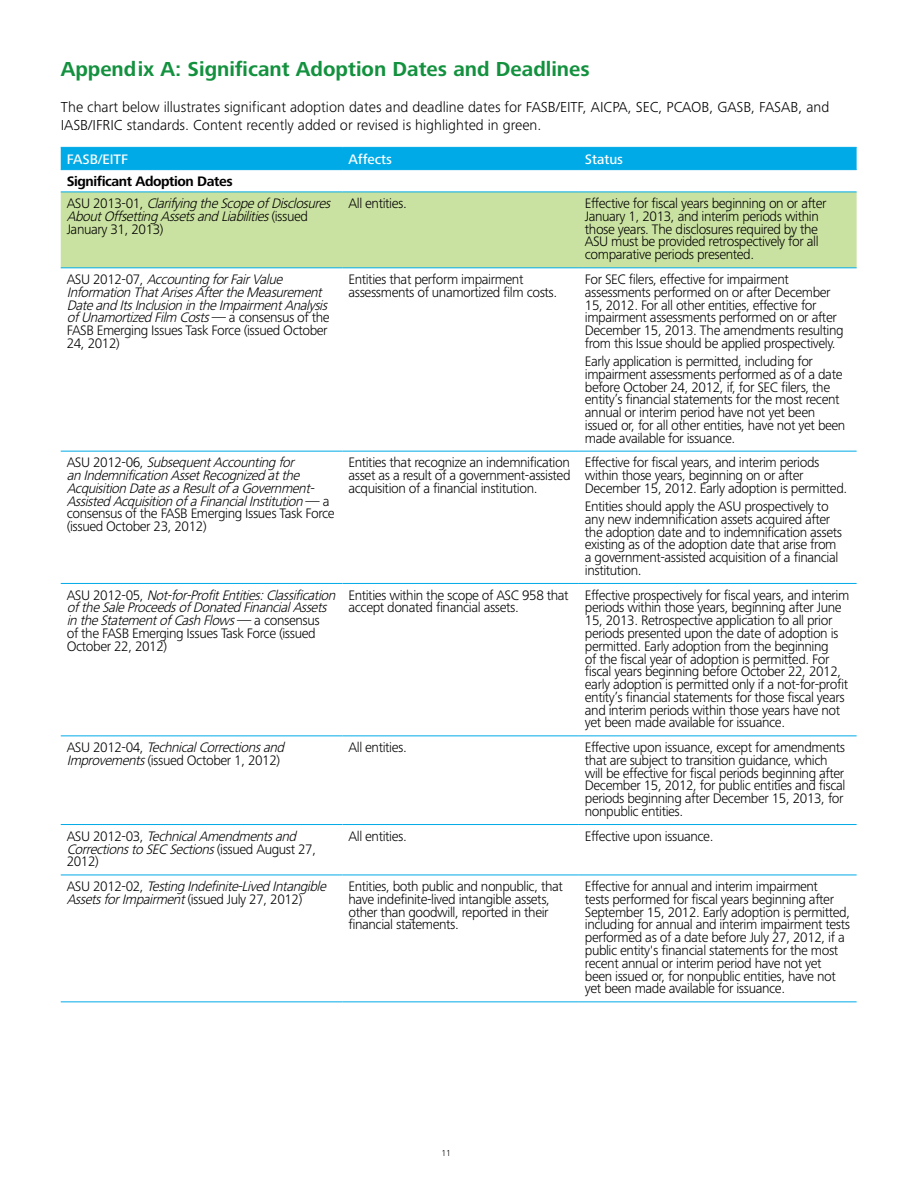
<style>
.page{position:relative;width:918px;height:1188px;background:#fff}
.page>*{position:absolute;margin:0;border:0;box-sizing:border-box;transform-origin:0 0}
.t1{font:700 21px "Frutiger Next Pro";color:#13913e}
.t2{font:300 15px/18px "Frutiger Next Pro";color:#000}
.t3{font:300 14.25px/12.8px "Frutiger Next Pro";letter-spacing:-.03em;color:#000}
.t4{font:italic 300 14.25px/12.8px "Frutiger Next Pro";color:#000}
.t5{font:500 14.25px "Frutiger Next Pro";color:#fff}
.t6{font:300 9px "Frutiger Next Pro";color:#000}
.s1{font-weight:700;font-style:normal}
.s2{font-style:normal}
</style>
<div class="page">
<div style="left:61px;top:148px;width:796px;height:21px;background:#00aae7"></div>
<div style="left:61px;top:193px;width:796px;height:74px;background:#cae2a1"></div>
<hr style="left:61px;top:147px;width:281px;height:1px;background:#00aae7">
<hr style="left:342px;top:147px;width:237px;height:1px;background:#00aae7">
<hr style="left:579px;top:147px;width:278px;height:1px;background:#00aae7">
<hr style="left:61px;top:169px;width:281px;height:1px;background:#00aae7">
<hr style="left:342px;top:169px;width:237px;height:1px;background:#00aae7">
<hr style="left:579px;top:169px;width:278px;height:1px;background:#00aae7">
<hr style="left:61px;top:192px;width:281px;height:1px;background:#00aae7">
<hr style="left:342px;top:192px;width:237px;height:1px;background:#00aae7">
<hr style="left:579px;top:192px;width:278px;height:1px;background:#00aae7">
<hr style="left:61px;top:267px;width:281px;height:1px;background:#00aae7">
<hr style="left:342px;top:267px;width:237px;height:1px;background:#00aae7">
<hr style="left:579px;top:267px;width:278px;height:1px;background:#00aae7">
<hr style="left:61px;top:451px;width:281px;height:1px;background:#00aae7">
<hr style="left:342px;top:451px;width:237px;height:1px;background:#00aae7">
<hr style="left:579px;top:451px;width:278px;height:1px;background:#00aae7">
<hr style="left:61px;top:583px;width:281px;height:1px;background:#00aae7">
<hr style="left:342px;top:583px;width:237px;height:1px;background:#00aae7">
<hr style="left:579px;top:583px;width:278px;height:1px;background:#00aae7">
<hr style="left:61px;top:735px;width:281px;height:1px;background:#00aae7">
<hr style="left:342px;top:735px;width:237px;height:1px;background:#00aae7">
<hr style="left:579px;top:735px;width:278px;height:1px;background:#00aae7">
<hr style="left:61px;top:824px;width:281px;height:1px;background:#00aae7">
<hr style="left:342px;top:824px;width:237px;height:1px;background:#00aae7">
<hr style="left:579px;top:824px;width:278px;height:1px;background:#00aae7">
<hr style="left:61px;top:875px;width:281px;height:1px;background:#00aae7">
<hr style="left:342px;top:875px;width:237px;height:1px;background:#00aae7">
<hr style="left:579px;top:875px;width:278px;height:1px;background:#00aae7">
<hr style="left:61px;top:1001px;width:281px;height:1px;background:#00aae7">
<hr style="left:342px;top:1001px;width:237px;height:1px;background:#00aae7">
<hr style="left:579px;top:1001px;width:278px;height:1px;background:#00aae7">
<h1 class="t1" style="left:61px;top:57px;width:531px">Appendix A: Significant Adoption Dates and Deadlines</h1>
<p class="t2" style="left:61px;top:98px;width:770px">The chart below illustrates significant adoption dates and deadline dates for FASB/EITF, AICPA, SEC, PCAOB, GASB, FASAB, and<br>IASB/IFRIC standards. Content recently added or revised is highlighted in green.</p>
<p class="t5" style="left:67px;top:151px;width:63px">FASB/EITF</p>
<p class="t5" style="left:348px;top:151px;width:45px">Affects</p>
<p class="t5" style="left:585px;top:151px;width:40px">Status</p>
<p class="t4" style="left:67px;top:170px;width:269px;line-height:22.4px"><span class="s1">Significant Adoption Dates<br></span><span class="s2">A S U 2 0 1 3 - 0 1 ,</span> Clarifying the Scope of Disclosures</p>
<p class="t4" style="left:67px;top:210px;width:243px">About Offsetting Assets and Liabilities <span class="s2">( i s s u e d<br>January 31, 2013)</span></p>
<p class="t3" style="left:348px;top:197px;width:60px">All entities.</p>
<p class="t3" style="left:585px;top:197px;width:243px">Effective for fiscal years beginning on or after January 1, 2013, and interim periods within those years. The disclosures required by the ASU must be provided retrospectively for all comparative periods presented.</p>
<p class="t4" style="left:67px;top:273px;width:266px"><span class="s2">AS U 2 0 1 2 - 0 7 ,</span> Accounting for Fair Value Information That Arises After the Measurement Date and Its Inclusion in the Impairment Analysis ofUnamortizedFilmCosts<span class="s2">— a consensus of the FASB Emerging Issues Task Force (issued October 24, 2012)</span></p>
<p class="t3" style="left:348px;top:273px;width:210px">Entities that perform impairment assessments of unamortized film costs.</p>
<p class="t3" style="left:585px;top:273px;width:260px">For SEC filers, effective for impairment assessments performed on or after December 15, 2012. For all other entities, effective for impairment assessments performed on or after December 15, 2013. The amendments resulting from this Issue should be applied prospectively.</p>
<p class="t3" style="left:585px;top:355px;width:262px">Early application is permitted, including for impairment assessments performed as of a date before October 24, 2012, if, for SEC filers, the entity’s financial statements for the most recent annual or interim period have not yet been issued or, for all other entities, have not yet been made available for issuance.</p>
<p class="t4" style="left:67px;top:456px;width:270px"><span class="s2">A S U 2 0 1 2 - 0 6 ,</span> Subsequent Accounting for<br>an Indemnification Asset Recognized at the Acquisition Date as a Result of a Government-Assisted Acquisition of a Financial Institution <span class="s2">— a consensus of the FASB Emerging Issues Task Force (issued October 23, 2012)</span></p>
<p class="t3" style="left:348px;top:456px;width:224px;text-align:justify">Entities that recognize an indemnification asset as a result of a government-assisted acquisition of a financial institution.</p>
<p class="t3" style="left:585px;top:456px;width:264px">Effective for fiscal years, and interim periods within those years, beginning on or after<br>December 15, 2012. Early adoption is permitted.</p>
<p class="t3" style="left:585px;top:500px;width:259px">Entities should apply the ASU prospectively to any new indemnification assets acquired after the adoption date and to indemnification assets existing as of the adoption date that arise from a government-assisted acquisition of a financial institution.</p>
<p class="t4" style="left:67px;top:589px;width:274px"><span class="s2">A S U 2 0 1 2 - 0 5 ,</span> Not-for-Profit Entities: Classification of the Sale Proceeds of Donated Financial Assets in the Statement of Cash Flows<span class="s2">— a c o n s e n s u s<br>of the FASB Emerging Issues Task Force (issued October 22, 2012)</span></p>
<p class="t3" style="left:348px;top:589px;width:222px">Entities within the scope of ASC 958 that accept donated financial assets.</p>
<p class="t3" style="left:585px;top:589px;width:266px">Effective prospectively for fiscal years, and interim periods within those years, beginning after June 15, 2013. Retrospective application to all prior periods presented upon the date of adoption is permitted. Early adoption from the beginning<br>of the fiscal year of adoption is permitted. For fiscal years beginning before October 22, 2012, early adoption is permitted only if a not-for-profit entity’s financial statements for those fiscal years and interim periods within those years have not yet been made available for issuance.</p>
<p class="t4" style="left:67px;top:741px;width:223px"><span class="s2">A S U 2 0 1 2 - 0 4 ,</span> Technical Corrections and<br>Improvements<span class="s2">(issued October 1, 2012)</span></p>
<p class="t3" style="left:348px;top:741px;width:60px">All entities.</p>
<p class="t3" style="left:585px;top:741px;width:262px">Effective upon issuance, except for amendments that are subject to transition guidance, which will be effective for fiscal periods beginning after December 15, 2012, for public entities and fiscal periods beginning after December 15, 2013, for nonpublic entities.</p>
<p class="t4" style="left:67px;top:830px;width:251px"><span class="s2">A S U 2 0 1 2 - 0 3 ,</span> Technical Amendments and<br>Corrections to SEC Sections <span class="s2">( i s s u e d A u g u s t 2 7 ,<br>2012)</span></p>
<p class="t3" style="left:348px;top:830px;width:60px">All entities.</p>
<p class="t3" style="left:585px;top:830px;width:130px">Effective upon issuance.</p>
<p class="t4" style="left:67px;top:880px;width:264px"><span class="s2">A S U 2 0 1 2 - 0 2 ,</span> Testing Indefinite-Lived Intangible<br>AssetsforImpairment<span class="s2">(issued July 27, 2012)</span></p>
<p class="t3" style="left:348px;top:880px;width:216px">Entities, both public and nonpublic, that have indefinite-lived intangible assets, other than goodwill, reported in their financial statements.</p>
<p class="t3" style="left:585px;top:880px;width:267px">Effective for annual and interim impairment<br>tests performed for fiscal years beginning after September 15, 2012. Early adoption is permitted, including for annual and interim impairment tests performed as of a date before July 27, 2012, if a public entity's financial statements for the most recent annual or interim period have not yet been issued or, for nonpublic entities, have not yet been made available for issuance.</p>
<p class="t6" style="left:441px;top:1147px;width:11px">11</p>
</div>
